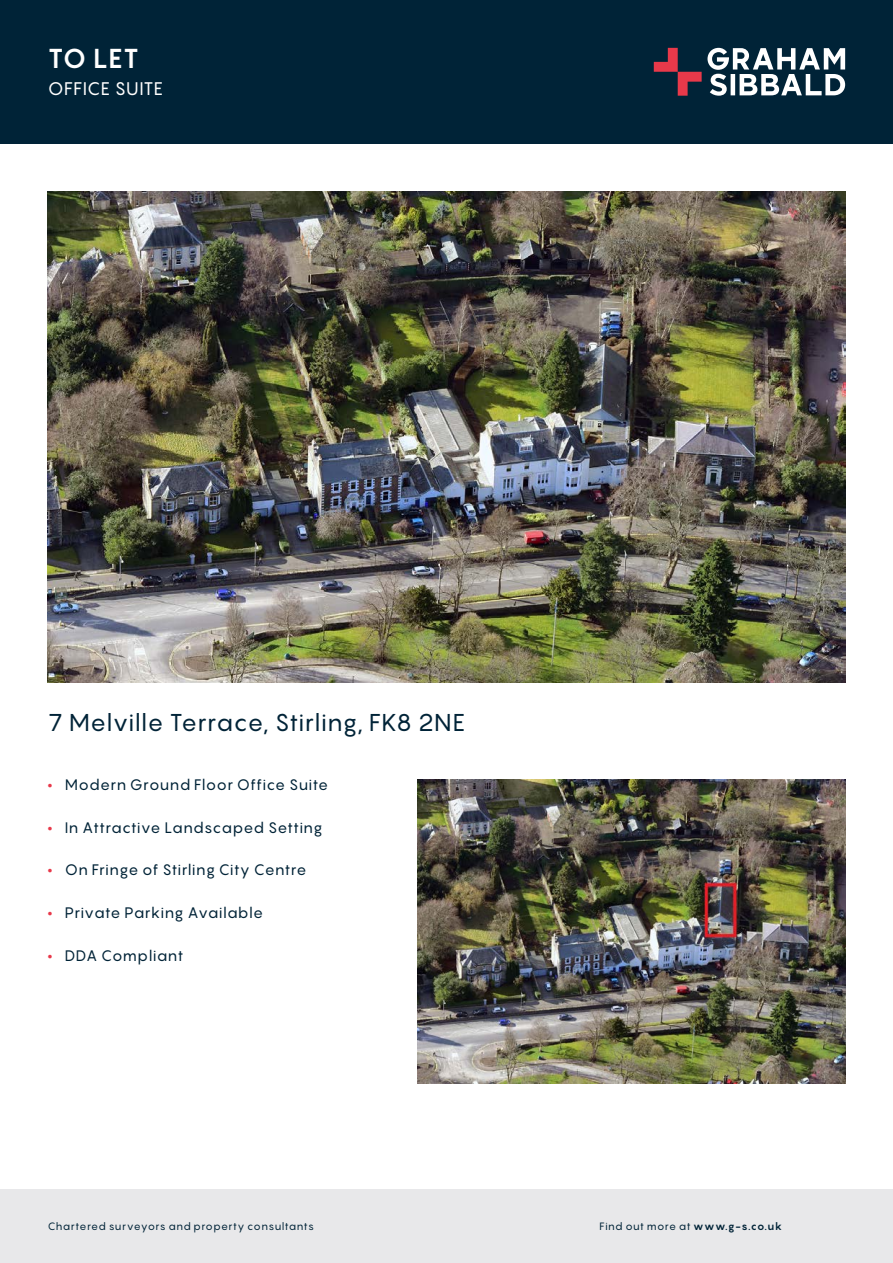
<style>
.page{position:relative;width:893px;height:1263px;background:#fff}
.page>*{position:absolute;margin:0;border:0;box-sizing:border-box;transform-origin:0 0}
._1_TL_FS{font:700 27px "Pangram";color:#fff}
._3_address{font:24px "Pangram";letter-spacing:.015em;color:#002337}
._2_prop_type{font:18px "Pangram";letter-spacing:.02em;color:#fff}
._5_bullets{font:15px "Pangram";letter-spacing:.025em;color:#002337}
.t1{font:10.5px "Pangram";letter-spacing:.04em;color:#002337}
.s1{font-weight:900;color:#e8394a}
.s2{font-weight:700}
</style>
<div class="page">
<div style="left:0;top:1189px;width:893px;height:74px;background:#e8e8ea"></div>
<div style="left:0;top:0;width:893px;height:144px;background:#002337"></div>
<svg style="left:654px;top:48px;width:191px;height:48px"></svg>
<img style="left:48px;top:191px;width:797px;height:491px">
<img style="left:417px;top:779px;width:428px;height:304px">
<p class="_1_TL_FS" style="left:48px;top:41px;width:92px">TO LET</p>
<p class="_2_prop_type" style="left:48px;top:77px;width:117px">OFFICE SUITE</p>
<p class="_3_address" style="left:48px;top:707px;width:419px">7 Melville Terrace, Stirling, FK8 2NE</p>
<p class="_5_bullets" style="left:48px;top:775px;width:282px"><span class="s1">•</span> Modern Ground Floor Office Suite</p>
<p class="_5_bullets" style="left:48px;top:818px;width:276px"><span class="s1">•</span> In Attractive Landscaped Setting</p>
<p class="_5_bullets" style="left:48px;top:860px;width:260px"><span class="s1">•</span> On Fringe of Stirling City Centre</p>
<p class="_5_bullets" style="left:48px;top:903px;width:217px"><span class="s1">•</span> Private Parking Available</p>
<p class="_5_bullets" style="left:48px;top:945px;width:137px"><span class="s1">•</span> DDA Compliant</p>
<p class="t1" style="left:48px;top:1220px;width:268px">Chartered surveyors and property consultants</p>
<p class="t1" style="left:600px;top:1220px;width:184px">Find out more at <span class="s2">www.g-s.co.uk</span></p>
</div>
